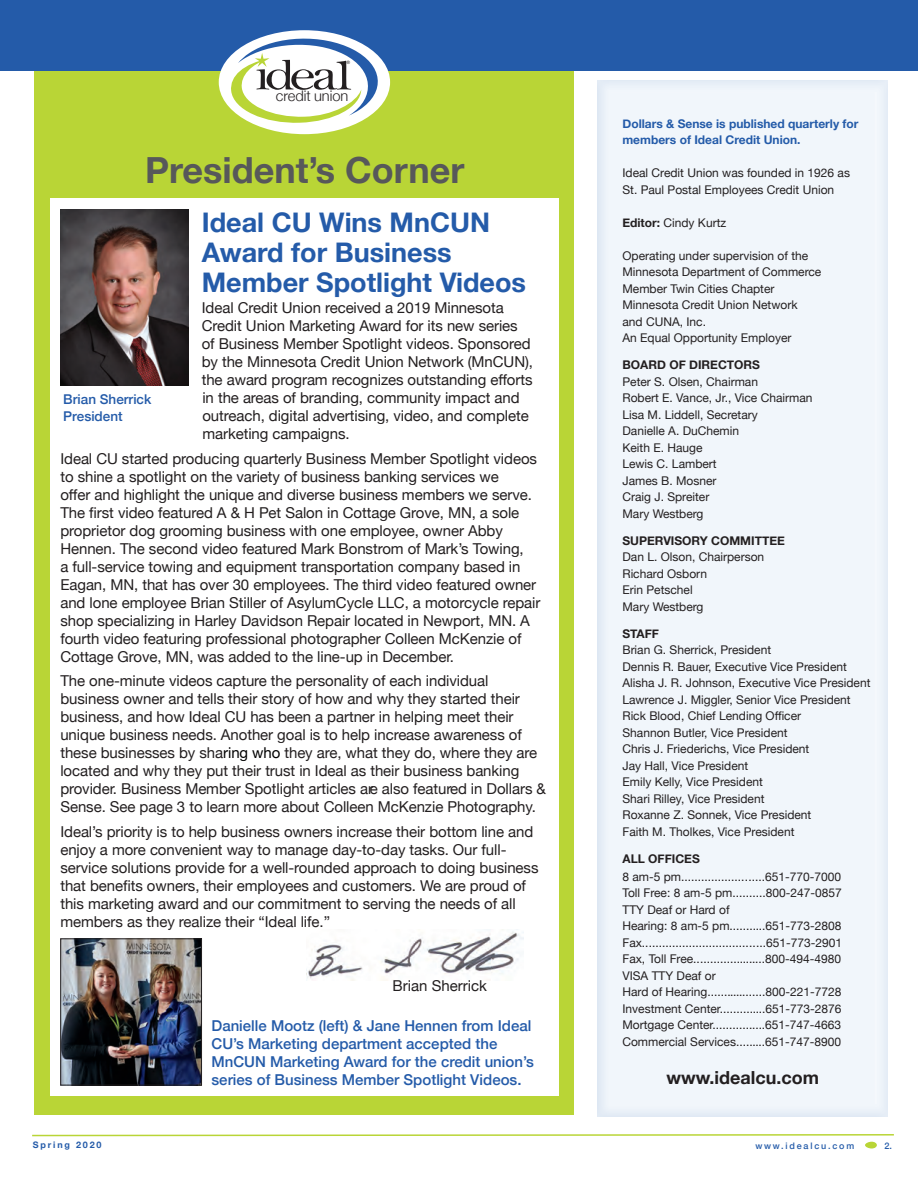
<style>
.page{position:relative;width:918px;height:1188px;background:#fff}
.page>*{position:absolute;margin:0;border:0;box-sizing:border-box;transform-origin:0 0}
.t1{font:700 36px "Helvetica Neue";color:#57585a}
.t2{font:700 27px/30px "Helvetica Neue";color:#245ba9}
.t3{font:700 18px "Helvetica Neue";color:#231f20}
.t4{font:15px/18px "Helvetica Neue";letter-spacing:-.005em;color:#231f20}
.t5{font:500 15px/18px "Helvetica Neue";color:#245ba9}
.t6{font:300 14.7px "Helvetica Neue";color:#231f20}
.t7{font:500 13.5px/16.5px "Helvetica Neue";color:#245ba9}
.t8{font:12px/16.5px "Helvetica Neue";color:#231f20}
.t9{font:700 12px/16.5px "Helvetica Neue";color:#245ba9}
.t10{font:700 12px "Helvetica Neue";color:#231f20}
.t11{font:500 9px "Helvetica Neue";letter-spacing:.2em;color:#245ba9}
.t12{font:700 9px "Helvetica Neue";letter-spacing:.2em;color:#245ba9}
.t13{font:4.5px "Helvetica Neue";color:#231f20}
.s1{color:#000}
.s2{font-weight:700}
</style>
<div class="page">
<div style="left:586px;top:72px;width:304px;height:1045px;background:#245ba9;opacity:.3"></div>
<div style="left:34px;top:69px;width:540px;height:1045px;background:#b9d536"></div>
<div style="left:50px;top:198px;width:509px;height:898px;background:#fff"></div>
<svg style="left:32px;top:1134px;width:862px;height:15px"></svg>
<div style="left:0;top:0;width:918px;height:70px;background:#245ba9"></div>
<div style="left:219px;top:30px;width:171px;height:104px;background:#fff;border-radius:50%"></div>
<svg style="left:230px;top:34px;width:156px;height:90px"></svg>
<img style="left:60px;top:209px;width:128px;height:177px">
<img style="left:62px;top:941px;width:138px;height:142px">
<div style="left:60px;top:939px;width:142px;height:146px;border:1px solid #231f20"></div>
<img style="left:306px;top:931px;width:218px;height:50px">
<p class="t13" style="left:347px;top:59px;width:5px">®</p>
<p class="t6" style="left:276px;top:84px;width:74px">credit union</p>
<h1 class="t1" style="left:145px;top:142px;width:321px">President’s Corner</h1>
<p class="t7" style="left:63px;top:390px;width:90px">Brian Sherrick<br>President</p>
<h2 class="t2" style="left:202px;top:208px;width:326px">Ideal CU Wins MnCUN<br>Award for Business<br>Member Spotlight Videos</h2>
<p class="t4" style="left:202px;top:299px;width:333px">Ideal Credit Union received a 2019 Minnesota Credit Union Marketing Award for its new series of Business Member Spotlight videos. Sponsored by the Minnesota Credit Union Network (MnCUN), the award program recognizes outstanding efforts in the areas of branding, community impact and outreach, digital advertising, video, and complete marketing campaigns.</p>
<p class="t4" style="left:60px;top:450px;width:482px">Ideal CU started producing quarterly Business Member Spotlight videos to shine a spotlight on the variety of business banking services we<br>offer and highlight the unique and diverse business members we serve.<br>The first video featured A &amp; H Pet Salon in Cottage Grove, MN, a sole proprietor dog grooming business with one employee, owner Abby Hennen. The second video featured Mark Bonstrom of Mark’s Towing,<br>a full-service towing and equipment transportation company based in Eagan, MN, that has over 30 employees. The third video featured owner and lone employee Brian Stiller of AsylumCycle LLC, a motorcycle repair shop specializing in Harley Davidson Repair located in Newport, MN. A fourth video featuring professional photographer Colleen McKenzie of Cottage Grove, MN, was added to the line-up in December.</p>
<p class="t4" style="left:60px;top:673px;width:487px">The one-minute videos capture the personality of each individual business owner and tells their story of how and why they started their business, and how Ideal CU has been a partner in helping meet their unique business needs. Another goal is to help increase awareness of these businesses by sha<span class="s1">ring who</span> they are, what they do, where they are located and why they put their trust in Ideal as their business banking provider. Business Member Spotlight articles are also featured in Dollars &amp; Sense. See page 3 to learn more about Colleen McKenzie Photography.</p>
<p class="t4" style="left:60px;top:824px;width:480px">Ideal’s priority is to help business owners increase their bottom line and enjoy a more convenient way to manage day-to-day tasks. Our full&shy;service solutions provide for a well-rounded approach to doing business that benefits owners, their employees and customers. We are proud of this marketing award and our commitment to serving the needs of all members as they realize their “Ideal life.”</p>
<p class="t4" style="left:393px;top:978px;width:96px">Brian Sherrick</p>
<p class="t5" style="left:212px;top:1016px;width:324px">Danielle Mootz (left) &amp; Jane Hennen from Ideal CU’s Marketing department accepted the MnCUN Marketing Award for the credit union’s series of Business Member Spotlight Videos.</p>
<p class="t9" style="left:622px;top:116px;width:238px">Dollars &amp; Sense is published quarterly for members of Ideal Credit Union.</p>
<p class="t8" style="left:622px;top:165px;width:229px">Ideal Credit Union was founded in 1926 as<br>St. Paul Postal Employees Credit Union</p>
<p class="t8" style="left:622px;top:215px;width:105px"><span class="s2">Editor:</span> Cindy Kurtz</p>
<p class="t8" style="left:622px;top:248px;width:200px">Operating under supervision of the<br>Minnesota Department of Commerce<br>Member Twin Cities Chapter<br>Minnesota Credit Union Network<br>and CUNA, Inc.<br>An Equal Opportunity Employer</p>
<p class="t10" style="left:622px;top:356px;width:139px">BOARD OF DIRECTORS</p>
<p class="t8" style="left:622px;top:374px;width:192px">Peter S. Olsen, Chairman<br>Robert E. Vance, Jr., Vice Chairman<br>Lisa M. Liddell, Secretary<br>Danielle A. DuChemin<br>Keith E. Hauge<br>Lewis C. Lambert<br>James B. Mosner<br>Craig J. Spreiter<br>Mary Westberg</p>
<p class="t10" style="left:622px;top:531px;width:164px">SUPERVISORY COMMITTEE</p>
<p class="t8" style="left:622px;top:549px;width:143px">Dan L. Olson, Chairperson<br>Richard Osborn<br>Erin Petschel<br>Mary Westberg</p>
<p class="t10" style="left:622px;top:624px;width:38px">STAFF</p>
<p class="t8" style="left:622px;top:642px;width:250px">Brian G. Sherrick, President<br>Dennis R. Bauer, Executive Vice President Alisha J. R. Johnson, Executive Vice President Lawrence J. Miggler, Senior Vice President Rick Blood, Chief Lending Officer<br>Shannon Butler, Vice President<br>Chris J. Friederichs, Vice President<br>Jay Hall, Vice President<br>Emily Kelly, Vice President<br>Shari Rilley, Vice President<br>Roxanne Z. Sonnek, Vice President<br>Faith M. Tholkes, Vice President</p>
<p class="t10" style="left:622px;top:849px;width:79px">ALL OFFICES</p>
<p class="t8" style="left:622px;top:869px;width:221px">8 am-5 pm.........................651-770-7000<br>Toll Free: 8 am-5 pm..........800-247-0857<br>TTY Deaf or Hard of<br>Hearing: 8 am-5 pm...........651-773-2808<br>Fax.....................................651-773-2901<br>Fax, Toll Free......................800-494-4980<br>VISA TTY Deaf or<br>Hard of Hearing..................800-221-7728<br>Investment Center..............651-773-2876<br>Mortgage Center................651-747-4663<br>Commercial Services.........651-747-8900</p>
<p class="t3" style="left:666px;top:1064px;width:154px">www.idealcu.com</p>
<p class="t12" style="left:33px;top:1138px;width:70px">Spring 2020</p>
<p class="t11" style="left:755px;top:1138px;width:100px">www.idealcu.com</p>
<p class="t11" style="left:884px;top:1138px;width:9px">2.</p>
</div>
